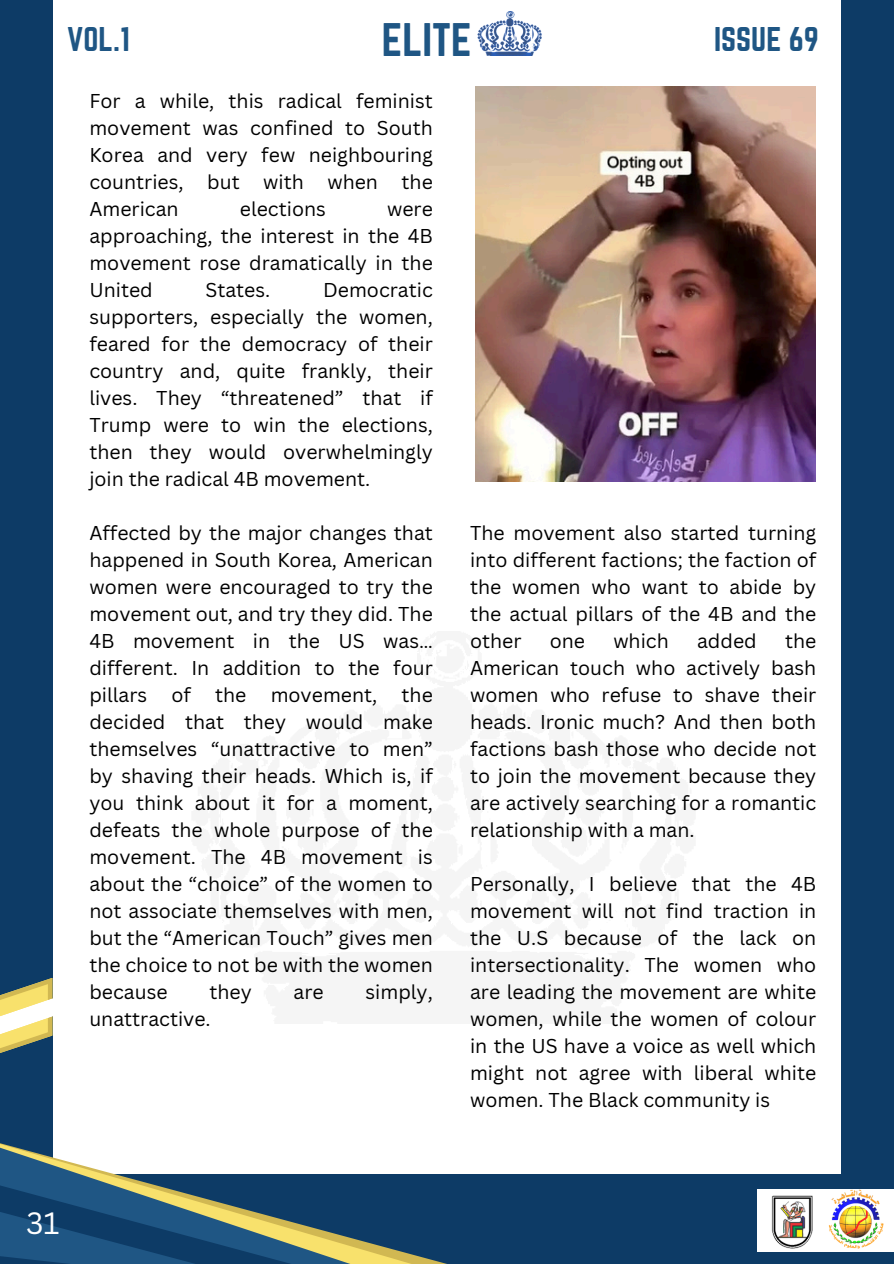
<style>
.page{position:relative;width:894px;height:1264px;background:#fff}
.page>*{position:absolute;margin:0;border:0;box-sizing:border-box;transform-origin:0 0}
.t1{font:41.1px "Norwester";color:#1f5684}
.t2{font:30px "Norwester";color:#1f5684}
.t3{font:30px "Canva Sans";color:#fff}
.t4{font:19.5px/27px "Canva Sans";color:#000;text-align:justify}
</style>
<div class="page">
<div style="left:48px;top:1174px;width:804px;height:89px;background:#0d3b66"></div>
<div style="left:841px;top:0;width:52px;height:1263px;background:#0d3b66"></div>
<div style="left:0;top:0;width:52px;height:1263px;background:#0d3b66"></div>
<svg style="left:0;top:1134px;width:121px;height:42px"></svg>
<svg style="left:0;top:1176px;width:443px;height:87px"></svg>
<img style="left:477px;top:12px;width:65px;height:44px">
<div style="left:756px;top:1189px;width:137px;height:63px;background:#fff"></div>
<img style="left:828px;top:1189px;width:56px;height:59px">
<img style="left:771px;top:1195px;width:41px;height:53px">
<svg style="left:0;top:977px;width:53px;height:77px"></svg>
<img style="left:475px;top:87px;width:340px;height:394px">
<h1 class="t2" style="left:67px;top:21px;width:64px">VOL.1</h1>
<p class="t1" style="left:381px;top:15px;width:91px">ELITE</p>
<h2 class="t2" style="left:714px;top:21px;width:106px">ISSUE 69</h2>
<h2 class="t4" style="left:89px;top:87px;width:345px">For a while, this radical feminist movement was confined to South Korea and very few neighbouring countries, but with when the American</h2>
<h2 class="t4" style="left:240px;top:195px;width:87px">elections</h2>
<h2 class="t4" style="left:89px;top:195px;width:345px;text-indent:297px">were approaching, the interest in the 4B movement rose dramatically in the United</h2>
<h2 class="t4" style="left:89px;top:276px;width:345px;text-indent:233px">Democratic supporters, especially the women, feared for the democracy of their country and, quite frankly, their lives. They “threatened” that if Trump were to win the elections, then they would overwhelmingly join the radical 4B movement.</h2>
<p class="t4" style="left:89px;top:519px;width:345px">Affected by the major changes that happened in South Korea, American women were encouraged to try the movement out, and try they did. The 4B movement in the US was… different. In addition to the four pillars of the movement, the decided that they would make themselves “unattractive to men” by shaving their heads. Which is, if you think about it for a moment, defeats the whole purpose of the movement. The 4B movement is about the “choice” of the women to not associate themselves with men, but the “American Touch” gives men the choice to not be with the women because</p>
<h2 class="t4" style="left:205px;top:276px;width:66px">States.</h2>
<p class="t4" style="left:470px;top:518px;width:347px">The movement also started turning into different factions; the faction of the women who want to abide by the actual pillars of the 4B and the other</p>
<p class="t4" style="left:470px;top:626px;width:348px;text-indent:315px">the American touch who actively bash women who refuse to shave their heads. Ironic much? And then both factions bash those who decide not to join the movement because they are actively searching for a romantic relationship with a man.</p>
<p class="t4" style="left:470px;top:869px;width:348px">Personally, I believe that the 4B movement will not find traction in the U.S because of the lack on intersectionality. The women who are leading the movement are white women, while the women of colour in the US have a voice as well which might not agree with liberal white women. The Black community is</p>
<p class="t4" style="left:549px;top:626px;width:37px">one</p>
<p class="t4" style="left:613px;top:626px;width:57px">which</p>
<p class="t4" style="left:697px;top:626px;width:61px">added</p>
<p class="t4" style="left:209px;top:978px;width:44px">they</p>
<p class="t4" style="left:293px;top:978px;width:32px">are</p>
<p class="t4" style="left:365px;top:978px;width:69px">simply,</p>
<p class="t4" style="left:89px;top:1005px;width:123px">unattractive.</p>
<h2 class="t3" style="left:26px;top:1201px;width:35px">31</h2>
</div>
